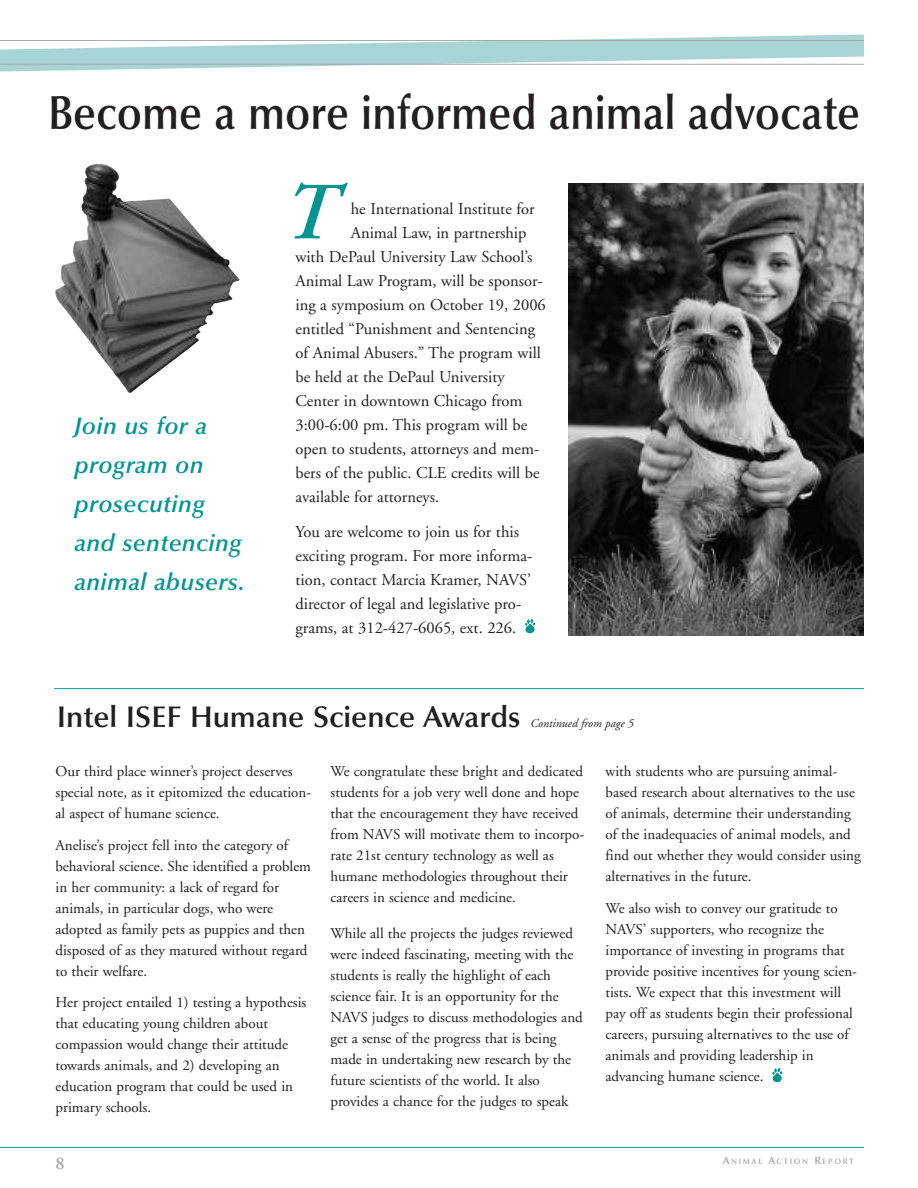
<style>
.page{position:relative;width:918px;height:1188px;background:#fff}
.page>*{position:absolute;margin:0;border:0;box-sizing:border-box;transform-origin:0 0}
.t1{font:italic 600 81px "Adobe Garamond";color:#009590}
.t2{font:600 48px "Optima";color:#231f20;scale:.89 1}
.t3{font:600 30px "Optima";color:#231f20}
.t4{font:italic 600 24px/39px "Optima";letter-spacing:.015em;color:#009590}
.t5{font:600 18px "Adobe Garamond";color:#a8a9ad}
.t6{font:16.5px/24px "Adobe Garamond";color:#231f20}
.t7{font:15px/21px "Adobe Garamond";color:#231f20}
.t8{font:italic 12px "Adobe Garamond";color:#231f20}
.t9{font:600 7.8px "Optima";letter-spacing:.205em;color:#a8a9ad}
.s1{font-size:10.5px}
</style>
<div class="page">
<hr style="left:0;top:1147px;width:864px;height:1px;background:#00a3a0">
<svg style="left:0;top:35px;width:864px;height:37px"></svg>
<hr style="left:0;top:64px;width:864px;height:1px;background:#a8a9ad">
<hr style="left:0;top:40px;width:864px;height:1px;background:#a8a9ad">
<svg style="left:772px;top:1068px;width:10px;height:14px"></svg>
<hr style="left:54px;top:688px;width:810px;height:1px;background:#00a3a0">
<svg style="left:525px;top:619px;width:10px;height:14px"></svg>
<img style="left:569px;top:184px;width:294px;height:452px">
<img style="left:55px;top:164px;width:185px;height:229px">
<h2 class="t2" style="left:48px;top:94px;width:914px">Become a more informed animal advocate</h2>
<h3 class="t4" style="left:75px;top:408px;width:172px">Join us for a program on prosecuting and sentencing animal abusers.</h3>
<h1 class="t1" style="left:284px;top:180px;width:53px">T</h1>
<p class="t6" style="left:351px;top:199px;width:185px">he International Institute for</p>
<p class="t6" style="left:351px;top:223px;width:177px">Animal Law, in partnership</p>
<p class="t6" style="left:295px;top:247px;width:238px">with DePaul University Law School’s</p>
<p class="t6" style="left:295px;top:271px;width:249px">Animal Law Program, will be sponsor-</p>
<p class="t6" style="left:295px;top:295px;width:252px">ing a symposium on October 19, 2006</p>
<p class="t6" style="left:295px;top:319px;width:241px">entitled “Punishment and Sentencing</p>
<p class="t6" style="left:295px;top:343px;width:247px">of Animal Abusers.” The program will</p>
<p class="t6" style="left:295px;top:367px;width:211px">be held at the DePaul University</p>
<p class="t6" style="left:295px;top:391px;width:229px">Center in downtown Chicago from</p>
<p class="t6" style="left:295px;top:415px;width:233px">3:00-6:00 pm. This program will be</p>
<p class="t6" style="left:295px;top:439px;width:245px">open to students, attorneys and mem-</p>
<p class="t6" style="left:295px;top:463px;width:246px">bers of the public. CLE credits will be</p>
<p class="t6" style="left:295px;top:487px;width:145px">available for attorneys.</p>
<p class="t6" style="left:295px;top:521px;width:238px">You are welcome to join us for this exciting program. For more informa&shy;tion, contact Marcia Kramer, NAVS’ director of legal and legislative pro&shy;grams, at 312-427-6065, ext. 226.</p>
<h3 class="t3" style="left:57px;top:705px;width:465px">Intel ISEF Humane Science Awards</h3>
<p class="t8" style="left:531px;top:718px;width:105px">Continued from page 5</p>
<p class="t7" style="left:55px;top:762px;width:257px">Our third place winner’s project deserves special note, as it epitomized the education&shy;al aspect of humane science.</p>
<p class="t7" style="left:55px;top:836px;width:257px">Anelise’s project fell into the category of behavioral science. She identified a problem in her community: a lack of regard for animals, in particular dogs, who were adopted as family pets as puppies and then disposed of as they matured without regard to their welfare.</p>
<p class="t7" style="left:56px;top:993px;width:253px">Her project entailed 1) testing a hypothesis that educating young children about compassion would change their attitude towards animals, and 2) developing an education program that could be used in primary schools.</p>
<p class="t7" style="left:330px;top:762px;width:255px">We congratulate these bright and dedicated students for a job very well done and hope that the encouragement they have received from NAVS will motivate them to incorpo&shy;rate 21st century technology as well as humane methodologies throughout their careers in science and medicine.</p>
<p class="t7" style="left:330px;top:924px;width:254px">While all the projects the judges reviewed were indeed fascinating, meeting with the students is really the highlight of each science fair. It is an opportunity for the NAVS judges to discuss methodologies and get a sense of the progress that is being made in undertaking new research by the future scientists of the world. It also provides a chance for the judges to speak</p>
<p class="t7" style="left:606px;top:762px;width:257px">with students who are pursuing animal&shy;based research about alternatives to the use of animals, determine their understanding of the inadequacies of animal models, and find out whether they would consider using alternatives in the future.</p>
<p class="t7" style="left:605px;top:899px;width:253px">We also wish to convey our gratitude to NAVS’ supporters, who recognize the importance of investing in programs that provide positive incentives for young scien&shy;tists. We expect that this investment will pay off as students begin their professional careers, pursuing alternatives to the use of animals and providing leadership in advancing humane science.</p>
<p class="t5" style="left:56px;top:1157px;width:11px">8</p>
<p class="t9" style="left:723px;top:1159px;width:132px"><span class="s1">A</span>NIMAL <span class="s1">A</span>CTION <span class="s1">R</span>EPORT</p>
</div>
